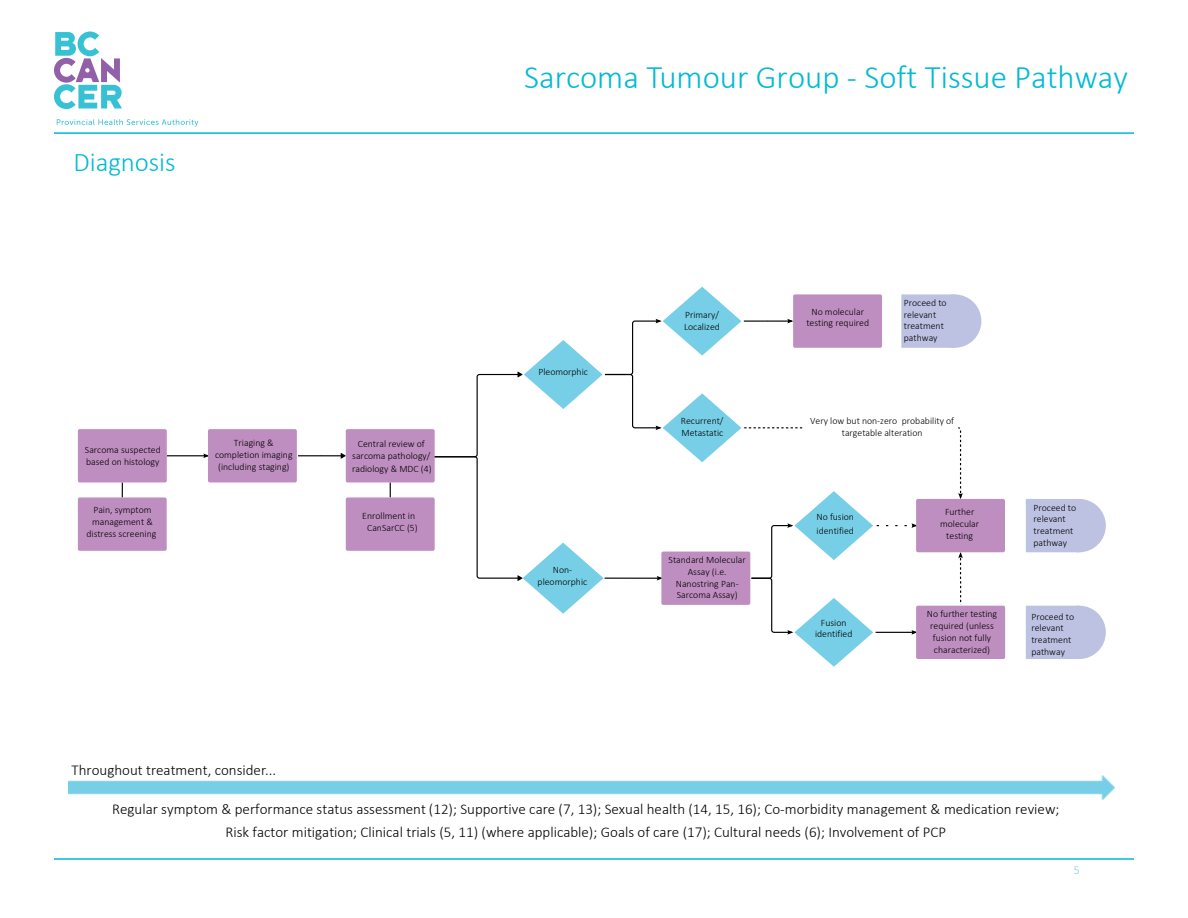
<style>
.page{position:relative;width:1188px;height:918px;background:#fff}
.page>*{position:absolute;margin:0;border:0;box-sizing:border-box;transform-origin:0 0}
.t1{font:300 33px "Calibri";color:#01bad3}
.t2{font:300 27px "Calibri";letter-spacing:-.005em;color:#01bad3}
.t3{font:300 15px/22.6px "Calibri";color:#000;text-align:center}
.t4{font:300 12px "Calibri";color:#78cfe3}
.t5{font:300 9.75px/11.9px "Calibri";color:#000;text-align:center}
</style>
<div class="page">
<hr style="left:54px;top:858px;width:1080px;height:2px;background:#01bad3">
<hr style="left:54px;top:132px;width:1080px;height:2px;background:#01bad3">
<div style="left:1053px;top:499px;width:53px;height:53px;background:#bdc1e2;border-radius:50%"></div>
<div style="left:1026px;top:499px;width:53px;height:53px;background:#bdc1e2"></div>
<hr style="left:167px;top:455px;width:41px;height:1px;background:#000">
<svg style="left:203px;top:453px;width:5px;height:5px"></svg>
<svg style="left:298px;top:453px;width:48px;height:6px"></svg>
<svg style="left:958px;top:552px;width:5px;height:54px"></svg>
<svg style="left:958px;top:427px;width:5px;height:72px"></svg>
<div style="left:928px;top:294px;width:53px;height:54px;background:#bdc1e2;border-radius:50%"></div>
<div style="left:901px;top:294px;width:54px;height:54px;background:#bdc1e2"></div>
<svg style="left:390px;top:482px;width:1px;height:15px"></svg>
<svg style="left:121px;top:482px;width:2px;height:15px"></svg>
<div style="left:1053px;top:606px;width:53px;height:53px;background:#bdc1e2;border-radius:50%"></div>
<div style="left:1026px;top:606px;width:53px;height:53px;background:#bdc1e2"></div>
<div style="left:78px;top:429px;width:89px;height:53px;background:#bf8ec0;border-radius:2px"></div>
<div style="left:78px;top:497px;width:89px;height:54px;background:#bf8ec0;border-radius:2px"></div>
<div style="left:208px;top:429px;width:89px;height:53px;background:#bf8ec0;border-radius:2px"></div>
<div style="left:346px;top:429px;width:89px;height:53px;background:#bf8ec0;border-radius:2px"></div>
<div style="left:346px;top:497px;width:89px;height:54px;background:#bf8ec0;border-radius:2px"></div>
<div style="left:916px;top:499px;width:89px;height:53px;background:#bf8ec0;border-radius:2px"></div>
<div style="left:916px;top:606px;width:89px;height:53px;background:#bf8ec0;border-radius:2px"></div>
<svg style="left:429px;top:287px;width:488px;height:380px"></svg>
<svg style="left:57px;top:119px;width:141px;height:8px"></svg>
<svg style="left:54px;top:32px;width:68px;height:77px"></svg>
<h2 class="t2" style="left:74px;top:146px;width:104px">Diagnosis</h2>
<p class="t5" style="left:85px;top:444px;width:77px;text-align:left">Sarcoma suspected based on histology</p>
<p class="t5" style="left:86px;top:504px;width:71px">Pain, symptom management &amp; distress screening</p>
<p class="t5" style="left:215px;top:437px;width:79px">Triaging &amp; completion imaging (including staging)</p>
<p class="t5" style="left:352px;top:438px;width:81px">Central review of sarcoma pathology/ radiology &amp; MDC (4)</p>
<p class="t5" style="left:362px;top:510px;width:57px">Enrollment in<br>CanSarCC (5)</p>
<h3 class="t3" style="left:72px;top:758px;width:206px">Throughout treatment, consider...</h3>
<h1 class="t1" style="left:524px;top:57px;width:605px">Sarcoma Tumour Group - Soft Tissue Pathway</h1>
<p class="t5" style="left:538px;top:366px;width:51px">Pleomorphic</p>
<p class="t5" style="left:538px;top:564px;width:51px">Non&shy;pleomorphic</p>
<p class="t5" style="left:684px;top:309px;width:37px;text-align:left">Primary/<br>Localized</p>
<p class="t5" style="left:806px;top:305px;width:64px">No molecular testing required</p>
<p class="t5" style="left:904px;top:297px;width:44px;text-align:left">Proceed to relevant treatment pathway</p>
<p class="t5" style="left:681px;top:415px;width:44px;text-align:left">Recurrent/<br>Metastatic</p>
<p class="t5" style="left:810px;top:415px;width:146px">Very low but non-zero probability of targetable alteration</p>
<p class="t5" style="left:669px;top:554px;width:79px">Standard Molecular<br>Assay (i.e.<br>Nanostring Pan-<br>Sarcoma Assay)</p>
<p class="t5" style="left:817px;top:510px;width:39px;line-height:13.4px;text-align:left">No fusion identified</p>
<p class="t5" style="left:815px;top:616px;width:39px">Fusion identified</p>
<p class="t5" style="left:940px;top:506px;width:41px">Further molecular testing</p>
<p class="t5" style="left:927px;top:608px;width:72px">No further testing required (unless fusion not fully characterized)</p>
<p class="t5" style="left:1034px;top:502px;width:44px;text-align:left">Proceed to relevant treatment pathway</p>
<p class="t5" style="left:1031px;top:610px;width:44px;text-align:left">Proceed to relevant treatment pathway</p>
<p class="t3" style="left:112px;top:798px;width:949px">Regular symptom &amp; performance status assessment (12); Supportive care (7, 13); Sexual health (14, 15, 16); Co-morbidity management &amp; medication review;<br>Risk factor mitigation; Clinical trials (5, 11) (where applicable); Goals of care (17); Cultural needs (6); Involvement of PCP</p>
<p class="t4" style="left:1074px;top:863px;width:8px">5</p>
</div>
